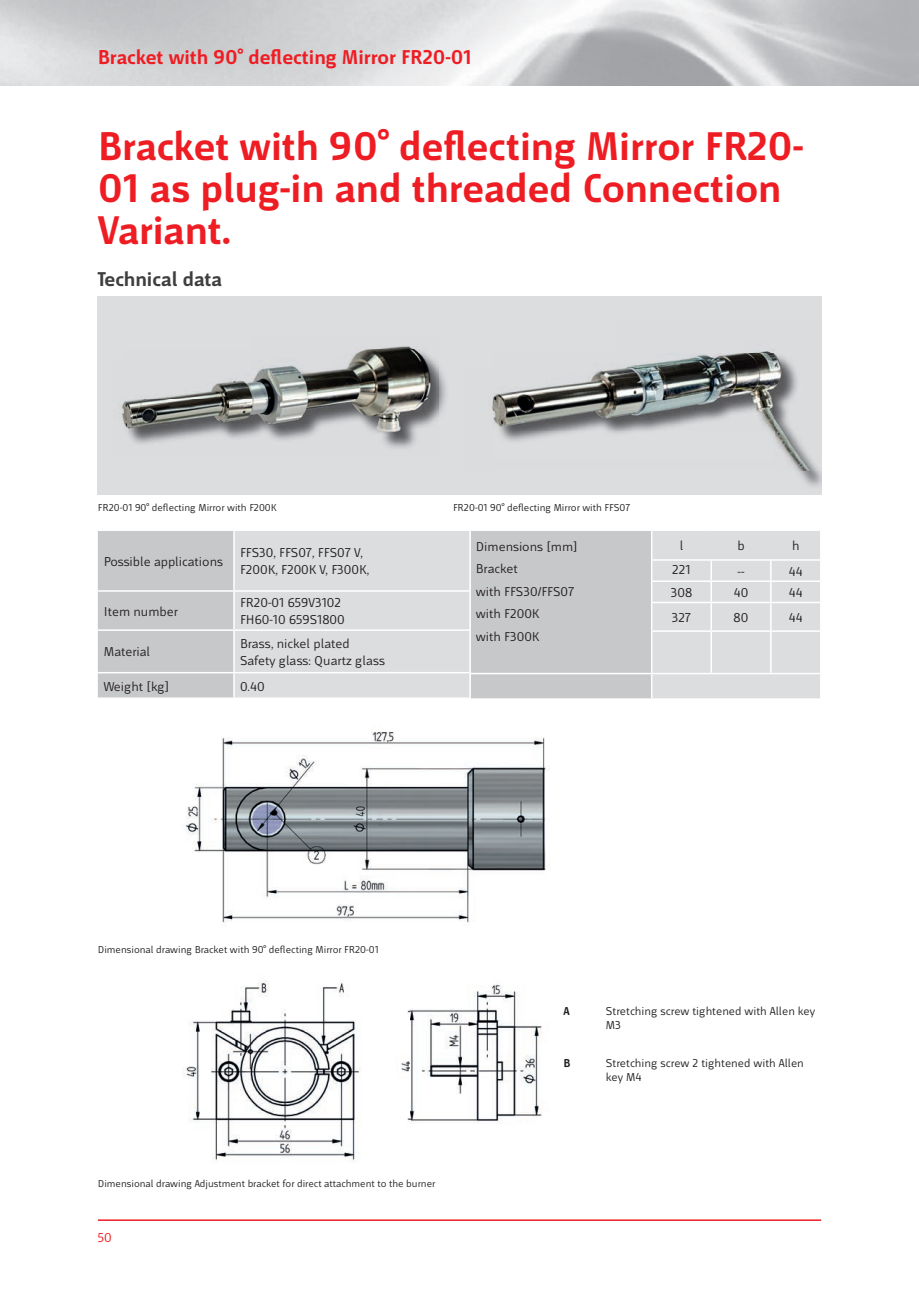
<style>
.page{position:relative;width:919px;height:1289px;background:#fff}
.page>*{position:absolute;margin:0;border:0;box-sizing:border-box;transform-origin:0 0}
.t1{font:700 42px/42px "Mr Jones";color:#ee1d23}
.t2{font:700 21px "Mr Jones";color:#ee1d23}
.t3{font:700 21px "Mr Jones";color:#3e3e3f}
.t4{font:13.5px/17px "Mr Jones";color:#231f20}
.t5{font:13.5px "Mr Jones";color:#ee1d23}
.t6{font:13.35px/22.5px "Mr Jones";color:#231f20}
.t7{font:12px/14.4px "Mr Jones";color:#231f20}
.t8{font:700 12px "Mr Jones";color:#231f20}
.t9{font:10.5px "Mr Jones";color:#231f20}
</style>
<div class="page">
<hr style="left:98px;top:1219px;width:723px;height:1px;background:#ee1d23">
<svg style="left:98px;top:531px;width:722px;height:168px;background:#d3d4d6"></svg>
<hr style="left:233px;top:531px;width:2px;height:59px;background:#fff">
<hr style="left:98px;top:590px;width:136px;height:1px;background:#fff">
<hr style="left:234px;top:590px;width:237px;height:1px;background:#fff">
<hr style="left:233px;top:591px;width:2px;height:38px;background:#fff">
<hr style="left:98px;top:629px;width:136px;height:2px;background:#fff">
<hr style="left:234px;top:629px;width:237px;height:2px;background:#fff">
<hr style="left:233px;top:631px;width:2px;height:41px;background:#fff">
<hr style="left:98px;top:672px;width:136px;height:1px;background:#fff">
<hr style="left:234px;top:672px;width:237px;height:1px;background:#fff">
<hr style="left:233px;top:673px;width:2px;height:24px;background:#fff">
<hr style="left:98px;top:697px;width:136px;height:2px;background:#fff">
<hr style="left:234px;top:697px;width:237px;height:2px;background:#fff">
<hr style="left:469px;top:531px;width:2px;height:59px;background:#fff">
<hr style="left:469px;top:591px;width:2px;height:38px;background:#fff">
<hr style="left:469px;top:631px;width:2px;height:41px;background:#fff">
<hr style="left:469px;top:673px;width:2px;height:24px;background:#fff">
<div style="left:98px;top:296px;width:355px;height:198px;background:#dcdddf"></div>
<img style="left:159px;top:349px;width:287px;height:99px">
<img style="left:159px;top:349px;width:93px;height:26px">
<img style="left:379px;top:346px;width:36px;height:3px">
<img style="left:121px;top:398px;width:38px;height:46px">
<div style="left:453px;top:296px;width:368px;height:198px;background:#dcdddf"></div>
<img style="left:494px;top:353px;width:327px;height:133px">
<img style="left:494px;top:353px;width:123px;height:17px">
<img style="left:752px;top:349px;width:22px;height:4px">
<img style="left:492px;top:396px;width:2px;height:24px">
<img style="left:185px;top:731px;width:365px;height:192px">
<img style="left:184px;top:980px;width:359px;height:180px">
<h2 class="t2" style="left:98px;top:46px;width:375px">Bracket with 90° deflecting Mirror FR20-01</h2>
<h1 class="t1" style="left:98px;top:126px;width:707px">Bracket with 90° deflecting Mirror FR20-<br>01 as plug-in and threaded Connection<br>Variant.</h1>
<h2 class="t3" style="left:98px;top:268px;width:126px">Technical data</h2>
<p class="t9" style="left:98px;top:502px;width:180px">FR20-01 90° deflecting Mirror with F200K</p>
<p class="t9" style="left:453px;top:502px;width:179px">FR20-01 90° deflecting Mirror with FFS07</p>
<p class="t4" style="left:104px;top:553px;width:121px">Possible applications</p>
<p class="t4" style="left:240px;top:544px;width:131px">FFS30, FFS07, FFS07 V,<br>F200K, F200K V, F300K,</p>
<p class="t4" style="left:104px;top:602px;width:75px">Item number</p>
<p class="t4" style="left:240px;top:594px;width:106px">FR20-01 659V3102<br>FH60-10 659S1800</p>
<p class="t4" style="left:104px;top:643px;width:48px">Material</p>
<p class="t4" style="left:240px;top:635px;width:146px">Brass, nickel plated<br>Safety glass: Quartz glass</p>
<p class="t4" style="left:104px;top:677px;width:67px">Weight [kg]</p>
<p class="t4" style="left:240px;top:677px;width:26px">0.40</p>
<p class="t6" style="left:476px;top:535px;width:103px">Dimensions [mm]<br>Bracket<br>with FFS30/FFS07 with F200K<br>with F300K</p>
<p class="t4" style="left:679px;top:537px;width:5px">l</p>
<p class="t4" style="left:737px;top:537px;width:9px">b</p>
<p class="t4" style="left:792px;top:537px;width:9px">h</p>
<p class="t4" style="left:672px;top:561px;width:20px">221</p>
<p class="t4" style="left:737px;top:563px;width:8px">--</p>
<p class="t4" style="left:788px;top:563px;width:15px">44</p>
<p class="t4" style="left:670px;top:584px;width:23px">308</p>
<p class="t4" style="left:733px;top:584px;width:16px">40</p>
<p class="t4" style="left:788px;top:584px;width:15px">44</p>
<p class="t4" style="left:671px;top:609px;width:21px">327</p>
<p class="t4" style="left:733px;top:609px;width:16px">80</p>
<p class="t4" style="left:788px;top:609px;width:15px">44</p>
<p class="t9" style="left:98px;top:943px;width:282px">Dimensional drawing Bracket with 90° deflecting Mirror FR20-01</p>
<p class="t9" style="left:98px;top:1177px;width:339px">Dimensional drawing Adjustment bracket for direct attachment to the burner</p>
<p class="t5" style="left:98px;top:1230px;width:15px">50</p>
<p class="t8" style="left:563px;top:1004px;width:8px">A</p>
<p class="t7" style="left:606px;top:1003px;width:211px">Stretching screw tightened with Allen key<br>M3</p>
<p class="t8" style="left:563px;top:1056px;width:8px">B</p>
<p class="t7" style="left:606px;top:1055px;width:199px">Stretching screw 2 tightened with Allen key M4</p>
</div>
